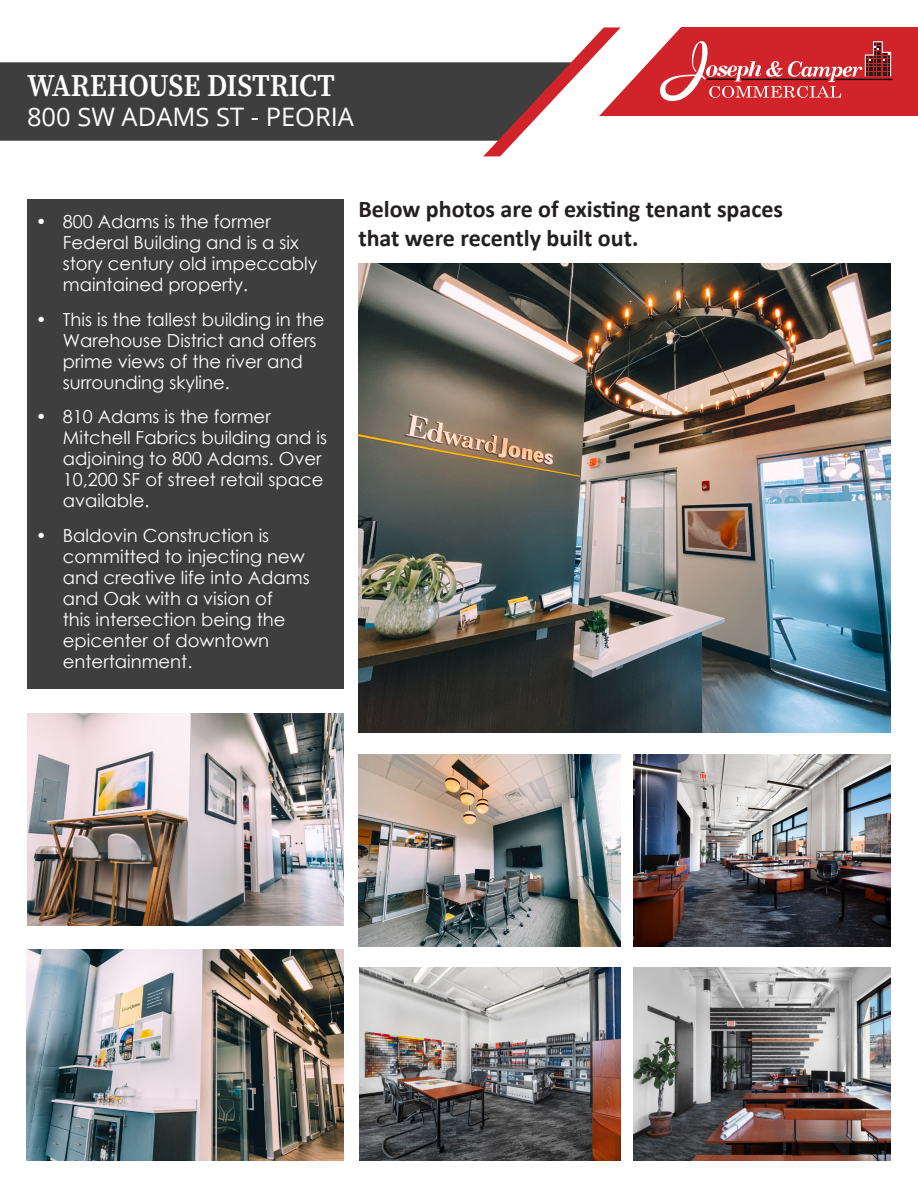
<style>
.page{position:relative;width:918px;height:1188px;background:#fff}
.page>*{position:absolute;margin:0;border:0;box-sizing:border-box;transform-origin:0 0}
.t1{font:31.5px "Source Serif Variable";letter-spacing:-.005em;color:#fff;scale:.91 1}
.t2{font:25.5px "Open Sans";color:#fff}
.t3{font:700 24px/28.8px "Calibri";color:#231f20}
.t4{font:18px/21px "Century Gothic";color:#fff}
</style>
<div class="page">
<div style="left:27px;top:199px;width:316px;height:489px;background:#3e3e3f"></div>
<div style="left:0;top:62px;width:483px;height:79px;background:#3e3e3f"></div>
<svg style="left:483px;top:27px;width:435px;height:129px"></svg>
<img style="left:634px;top:968px;width:257px;height:193px">
<img style="left:634px;top:754px;width:257px;height:193px">
<img style="left:360px;top:968px;width:261px;height:193px">
<img style="left:358px;top:264px;width:533px;height:469px">
<img style="left:358px;top:754px;width:263px;height:193px">
<img style="left:27px;top:950px;width:316px;height:211px">
<img style="left:28px;top:713px;width:315px;height:212px">
<p class="t1" style="left:27px;top:64px;width:340px">WAREHOUSE DISTRICT</p>
<p class="t2" style="left:27px;top:100px;width:329px">800 SW ADAMS ST - PEORIA</p>
<p class="t4" style="left:63px;top:211px;width:256px;text-indent:-27px">• 800 Adams is the former<br>Federal Building and is a six story century old impeccably maintained property.</p>
<p class="t4" style="left:63px;top:309px;width:263px;text-indent:-27px">• This is the tallest building in the<br>Warehouse District and offers prime views of the river and surrounding skyline.</p>
<p class="t4" style="left:63px;top:406px;width:266px;text-indent:-27px">• 810 Adams is the former<br>Mitchell Fabrics building and is adjoining to 800 Adams. Over<br>10,200 SF of street retail space available.</p>
<p class="t4" style="left:63px;top:525px;width:248px;text-indent:-27px">• Baldovin Construction is committed to injecting new and creative life into Adams and Oak with a vision of<br>this intersection being the epicenter of downtown entertainment.</p>
<p class="t3" style="left:358px;top:194px;width:426px">Below photos are of existing tenant spaces that were recently built out.</p>
</div>
